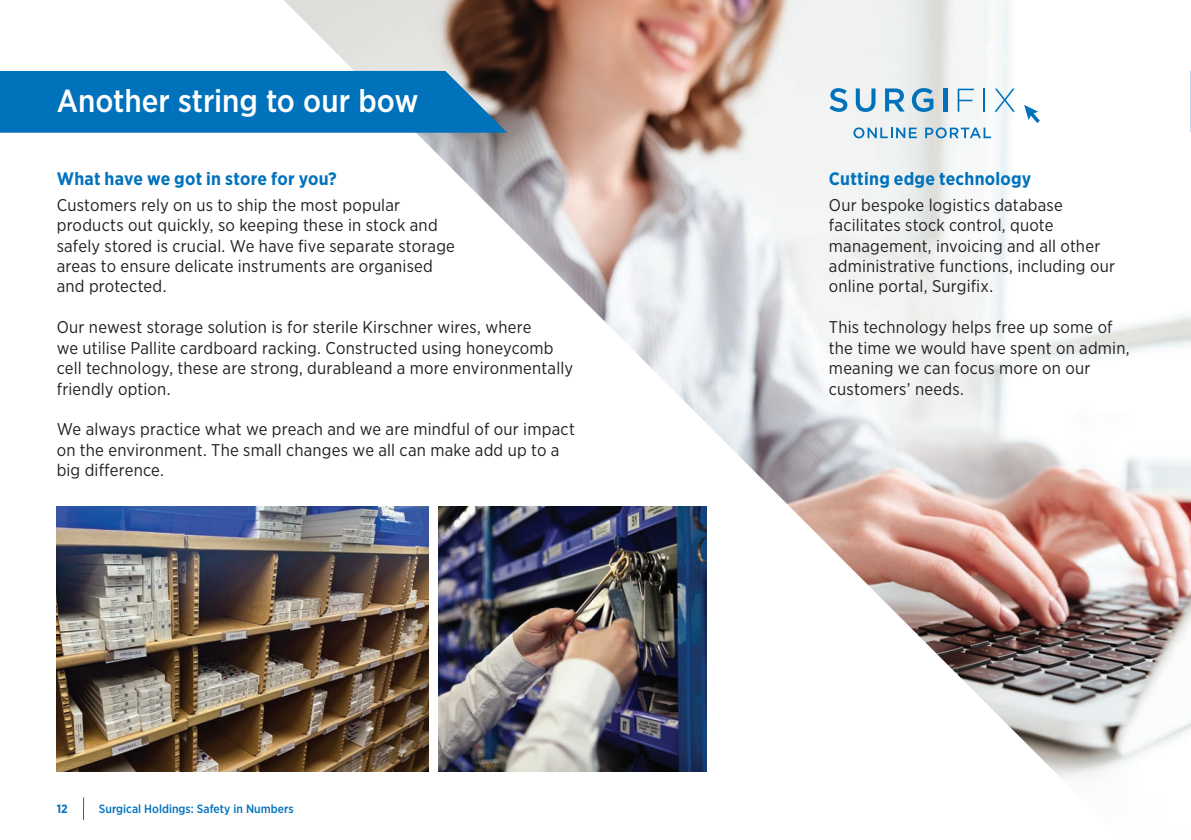
<style>
.page{position:relative;width:1191px;height:840px;background:#fff}
.page>*{position:absolute;margin:0;border:0;box-sizing:border-box;transform-origin:0 0}
.Headers{font:500 31.8px "Gotham Narrow";color:#fff}
.Subs{font:700 18px "Gotham Narrow";letter-spacing:.015em;color:#0072bc}
.Body{font:17px/20.4px "Gotham Narrow";letter-spacing:.01em;color:#231f20}
.t1{font:500 12px "Gotham Narrow";color:#0072bc}
.t2{font:700 12px "Gotham Narrow";color:#0072bc}
</style>
<div class="page">
<img style="left:283px;top:0;width:908px;height:778px">
<svg style="left:0;top:71px;width:507px;height:62px;background:#0771b6"></svg>
<svg style="left:853px;top:127px;width:63px;height:11px"></svg>
<svg style="left:925px;top:127px;width:66px;height:11px"></svg>
<svg style="left:829px;top:88px;width:18px;height:24px"></svg>
<svg style="left:855px;top:88px;width:20px;height:24px"></svg>
<svg style="left:885px;top:88px;width:19px;height:23px"></svg>
<svg style="left:912px;top:88px;width:21px;height:24px"></svg>
<hr style="left:943px;top:89px;width:4px;height:23px;background:#0072bc">
<svg style="left:957px;top:89px;width:17px;height:23px"></svg>
<svg style="left:983px;top:89px;width:1px;height:23px"></svg>
<svg style="left:994px;top:89px;width:21px;height:23px"></svg>
<svg style="left:1024px;top:105px;width:16px;height:18px"></svg>
<img style="left:439px;top:506px;width:267px;height:265px">
<img style="left:57px;top:506px;width:372px;height:265px">
<svg style="left:83px;top:797px;width:1px;height:22px"></svg>
<p class="Headers" style="left:57px;top:81px;width:363px">Another string to our bow</p>
<p class="Subs" style="left:57px;top:167px;width:282px">What have we got in store for you?</p>
<p class="Body" style="left:57px;top:194px;width:400px">Customers rely on us to ship the most popular products out quickly, so keeping these in stock and safely stored is crucial. We have five separate storage areas to ensure delicate instruments are organised and protected.</p>
<p class="Body" style="left:57px;top:316px;width:518px">Our newest storage solution is for sterile Kirschner wires, where<br>we utilise Pallite cardboard racking. Constructed using honeycomb cell technology, these are strong, durableand a more environmentally friendly option.</p>
<p class="Body" style="left:57px;top:418px;width:520px">We always practice what we preach and we are mindful of our impact on the environment. The small changes we all can make add up to a big difference.</p>
<p class="t2" style="left:57px;top:800px;width:13px">12</p>
<p class="t1" style="left:99px;top:800px;width:196px">Surgical Holdings: Safety in Numbers</p>
<p class="Subs" style="left:829px;top:167px;width:204px">Cutting edge technology</p>
<p class="Body" style="left:829px;top:194px;width:287px">Our bespoke logistics database facilitates stock control, quote management, invoicing and all other administrative functions, including our online portal, Surgifix.</p>
<p class="Body" style="left:829px;top:316px;width:302px">This technology helps free up some of the time we would have spent on admin, meaning we can focus more on our customers’ needs.</p>
</div>
